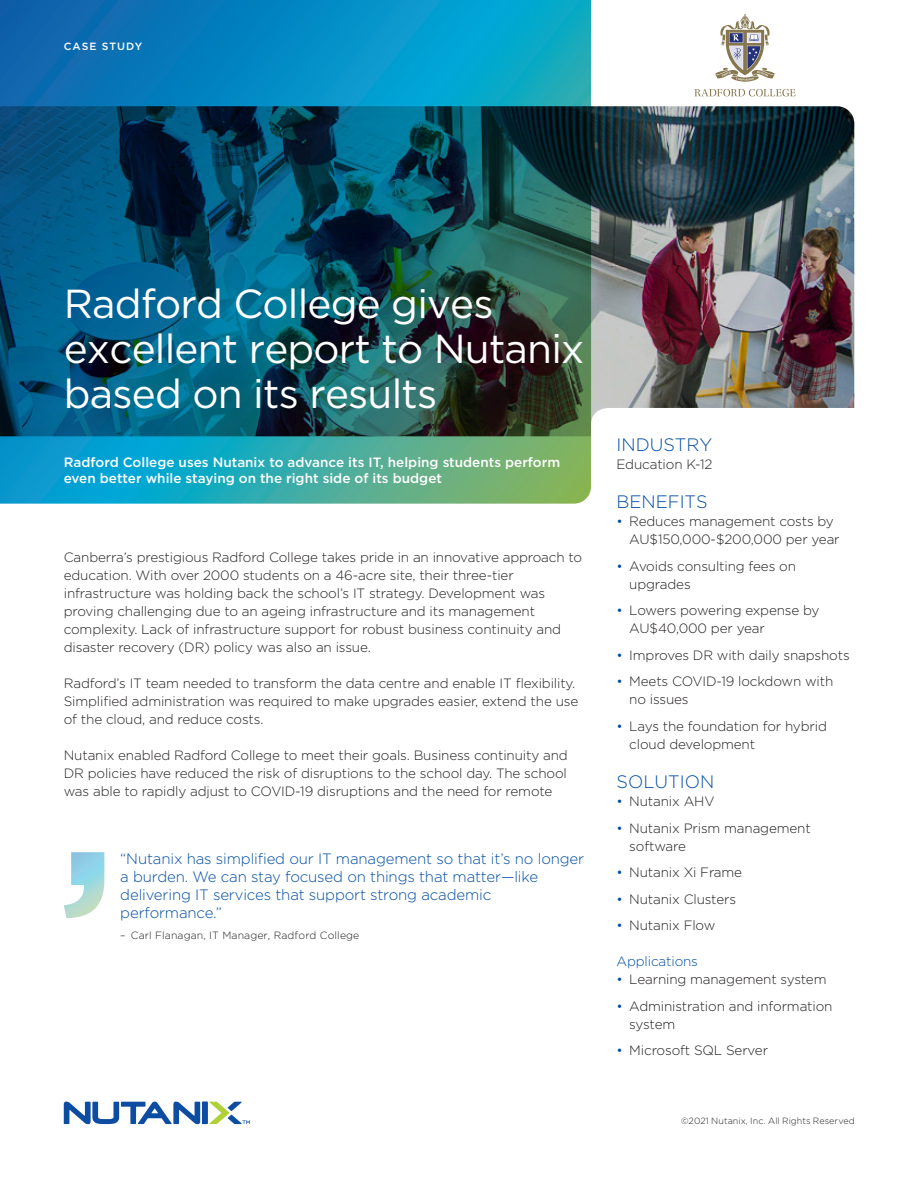
<style>
.page{position:relative;width:918px;height:1188px;background:#fff}
.page>*{position:absolute;margin:0;border:0;box-sizing:border-box;transform-origin:0 0}
.TitleSub{font:40.5px/45px "Gotham";letter-spacing:-.02em;color:#fff}
.SIDEBAR_-_Bullet_Poi{font:300 18px "Gotham";color:#034ea2}
.BodyTextBeforeBullet{font:300 15px/18px "Gotham";letter-spacing:-.01em;color:#034ea2}
.WhiteText{font:300 13.5px/18px "Gotham";letter-spacing:-.01em;color:#231f20}
.WhiteText-2{font:500 13.5px/16.2px "Gotham";color:#fff}
.SIDEBAR_-_Bullet_Poi-2{font:300 13.5px "Gotham";letter-spacing:-.01em;color:#231f20}
.t1{font:300 13.5px "Gotham";letter-spacing:-.01em;color:#034ea2}
.BodyTextBeforeBullet-2{font:300 10.5px "Gotham";letter-spacing:.01em;color:#231f20}
.BodyTextBeforeBullet-3{font:500 10.5px "Gotham";letter-spacing:.1em;color:#fff}
.t2{font:300 9px "Gotham";letter-spacing:.005em;color:#231f20}
.s1{color:#034ea2}
</style>
<div class="page">
<svg style="left:694px;top:89px;width:101px;height:7px"></svg>
<svg style="left:715px;top:14px;width:60px;height:68px"></svg>
<svg style="left:210px;top:1102px;width:40px;height:22px"></svg>
<div style="left:202px;top:1102px;width:6px;height:22px;background:#0d4da1"></div>
<svg style="left:64px;top:1102px;width:136px;height:22px"></svg>
<svg style="left:0;top:0;width:591px;height:504px;background:#1b97b6"></svg>
<img style="left:0;top:106px;width:854px;height:330px">
<svg style="left:591px;top:408px;width:263px;height:28px"></svg>
<svg style="left:64px;top:852px;width:40px;height:66px"></svg>
<p class="BodyTextBeforeBullet-3" style="left:64px;top:39px;width:80px">CASE STUDY</p>
<p class="TitleSub" style="left:64px;top:280px;width:522px">Radford College gives excellent report to Nutanix based on its results</p>
<p class="WhiteText-2" style="left:64px;top:454px;width:498px">Radford College uses Nutanix to advance its IT, helping students perform even better while staying on the right side of its budget</p>
<p class="WhiteText" style="left:64px;top:548px;width:520px">Canberra’s prestigious Radford College takes pride in an innovative approach to education. With over 2000 students on a 46-acre site, their three-tier infrastructure was holding back the school’s IT strategy. Development was proving challenging due to an ageing infrastructure and its management complexity. Lack of infrastructure support for robust business continuity and disaster recovery (DR) policy was also an issue.</p>
<p class="WhiteText" style="left:64px;top:674px;width:516px">Radford’s IT team needed to transform the data centre and enable IT flexibility.<br>Simplified administration was required to make upgrades easier, extend the use of the cloud, and reduce costs.</p>
<p class="WhiteText" style="left:64px;top:746px;width:505px;text-align:justify">Nutanix enabled Radford College to meet their goals. Business continuity and DR policies have reduced the risk of disruptions to the school day. The school was able to rapidly adjust to COVID-19 disruptions and the need for remote</p>
<p class="BodyTextBeforeBullet" style="left:120px;top:849px;width:465px">“Nutanix has simplified our IT management so that it’s no longer a burden. We can stay focused on things that matter—like delivering IT services that support strong academic performance.”</p>
<p class="BodyTextBeforeBullet-2" style="left:120px;top:929px;width:241px">– Carl Flanagan, IT Manager, Radford College</p>
<p class="SIDEBAR_-_Bullet_Poi" style="left:617px;top:433px;width:97px">INDUSTRY</p>
<p class="SIDEBAR_-_Bullet_Poi-2" style="left:617px;top:455px;width:98px">Education K-12</p>
<p class="SIDEBAR_-_Bullet_Poi" style="left:617px;top:491px;width:93px">BENEFITS</p>
<p class="WhiteText" style="left:629px;top:512px;width:212px;text-indent:-13px"><span class="s1">•</span> Reduces management costs by<br>AU$150,000-$200,000 per year</p>
<p class="WhiteText" style="left:629px;top:557px;width:168px;text-indent:-13px"><span class="s1">•</span> Avoids consulting fees on upgrades</p>
<p class="WhiteText" style="left:629px;top:601px;width:192px;text-indent:-13px"><span class="s1">•</span> Lowers powering expense by<br>AU$40,000 per year</p>
<p class="WhiteText" style="left:617px;top:646px;width:235px"><span class="s1">•</span> Improves DR with daily snapshots</p>
<p class="WhiteText" style="left:629px;top:672px;width:206px;text-indent:-13px"><span class="s1">•</span> Meets COVID-19 lockdown with no issues</p>
<p class="WhiteText" style="left:629px;top:717px;width:199px;text-indent:-13px"><span class="s1">•</span> Lays the foundation for hybrid cloud development</p>
<p class="SIDEBAR_-_Bullet_Poi" style="left:617px;top:771px;width:99px">SOLUTION</p>
<p class="WhiteText" style="left:617px;top:792px;width:99px"><span class="s1">•</span> Nutanix AHV</p>
<p class="WhiteText" style="left:629px;top:819px;width:183px;text-indent:-13px"><span class="s1">•</span> Nutanix Prism management software</p>
<p class="WhiteText" style="left:617px;top:863px;width:127px"><span class="s1">•</span> Nutanix Xi Frame</p>
<p class="WhiteText" style="left:617px;top:890px;width:121px"><span class="s1">•</span> Nutanix Clusters</p>
<p class="WhiteText" style="left:617px;top:916px;width:100px"><span class="s1">•</span> Nutanix Flow</p>
<p class="t1" style="left:617px;top:953px;width:83px">Applications</p>
<p class="WhiteText" style="left:617px;top:970px;width:212px"><span class="s1">•</span> Learning management system</p>
<p class="WhiteText" style="left:629px;top:997px;width:205px;text-indent:-13px"><span class="s1">•</span> Administration and information system</p>
<p class="WhiteText" style="left:617px;top:1041px;width:153px"><span class="s1">•</span> Microsoft SQL Server</p>
<p class="t2" style="left:681px;top:1115px;width:175px">©2021 Nutanix, Inc. All Rights Reserved</p>
</div>
